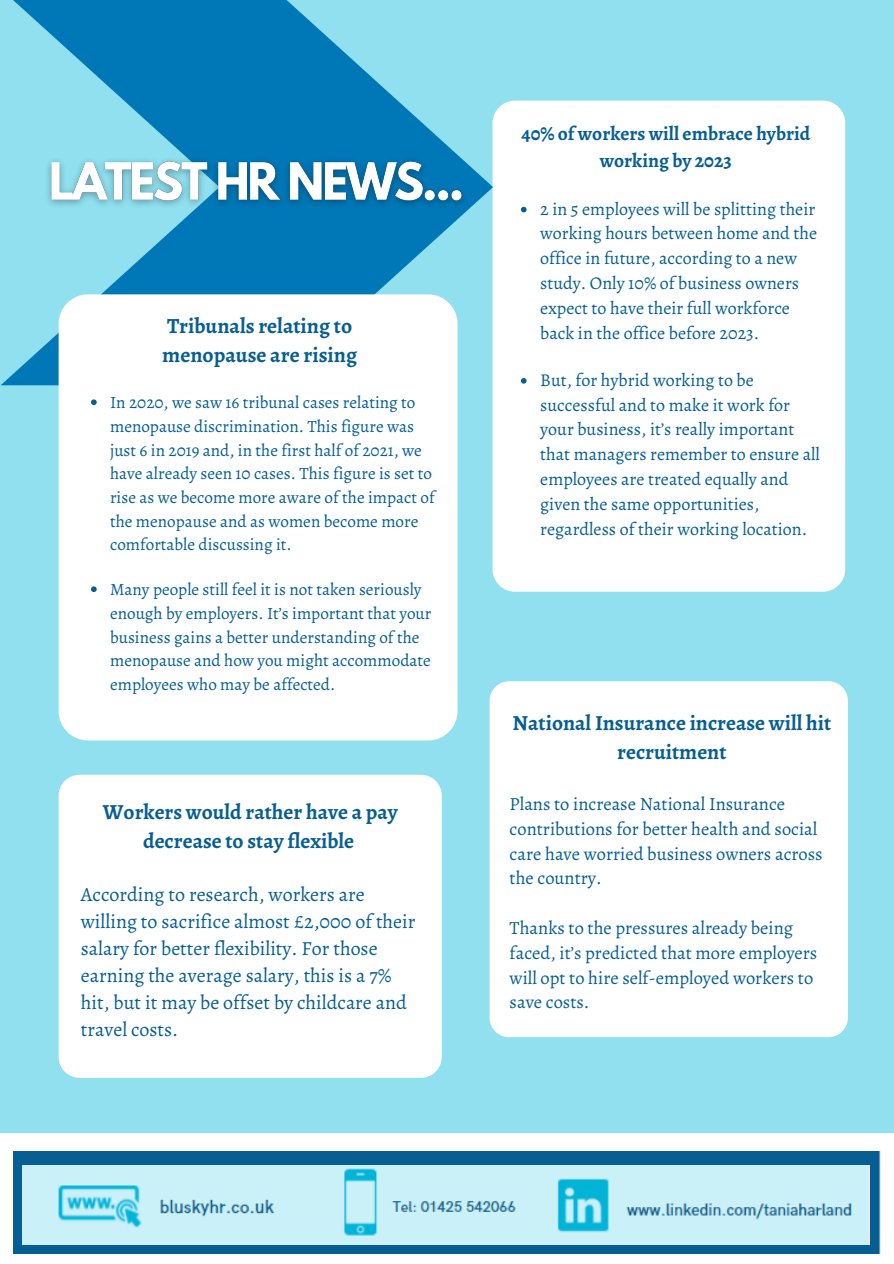
<style>
.page{position:relative;width:894px;height:1264px;background:#fff}
.page>*{position:absolute;margin:0;border:0;box-sizing:border-box;transform-origin:0 0}
.t1{font:700 21.6px "Alegreya";color:#075e92}
.t2{font:700 21.45px/29.2px "Alegreya";color:#075e92;text-align:center}
.t3{font:19.95px/27px "Alegreya";color:#075e92}
.t4{font:700 19.5px/27px "Alegreya";color:#075e92;text-align:center}
.t5{font:18.45px/24.8px "Alegreya";color:#075e92}
.t6{font:18px/24.8px "Alegreya";color:#075e92}
.t7{font:17.1px/23.7px "Alegreya";color:#075e92}
</style>
<div class="page">
<div style="left:0;top:0;width:893px;height:1263px;background:#90e0ef"></div>
<div style="left:492px;top:101px;width:353px;height:490px;background:#fff;border-radius:22px"></div>
<div style="left:489px;top:681px;width:358px;height:356px;background:#fff;border-radius:19px"></div>
<div style="left:59px;top:774px;width:382px;height:303px;background:#fff;border-radius:21px"></div>
<svg style="left:1px;top:0;width:492px;height:385px;fill:#0077b6"></svg>
<svg style="left:520px;top:207px;width:6px;height:5px"></svg>
<svg style="left:520px;top:378px;width:6px;height:5px"></svg>
<img style="left:38px;top:149px;width:435px;height:80px">
<div style="left:59px;top:294px;width:398px;height:446px;background:#fff;border-radius:29px"></div>
<div style="left:0;top:1133px;width:893px;height:130px;background:#fff"></div>
<div style="left:13px;top:1151px;width:866px;height:102px;background:#075e92"></div>
<svg style="left:91px;top:399px;width:6px;height:6px"></svg>
<svg style="left:91px;top:586px;width:6px;height:6px"></svg>
<img style="left:23px;top:1165px;width:845px;height:79px">
<p class="t1" style="left:167px;top:311px;width:187px">Tribunals relating to</p>
<p class="t1" style="left:162px;top:340px;width:196px">menopause are rising</p>
<p class="t7" style="left:110px;top:391px;width:326px">In 2020, we saw 16 tribunal cases relating to menopause discrimination. This figure was just 6 in 2019 and, in the first half of 2021, we have already seen 10 cases. This figure is set to rise as we become more aware of the impact of the menopause and as women become more comfortable discussing it.</p>
<p class="t7" style="left:110px;top:578px;width:323px">Many people still feel it is not taken seriously enough by employers. It’s important that your business gains a better understanding of the menopause and how you might accommodate employees who may be affected.</p>
<p class="t2" style="left:103px;top:796px;width:296px">Workers would rather have a pay decrease to stay flexible</p>
<p class="t3" style="left:81px;top:880px;width:336px">According to research, workers are willing to sacrifice almost £2,000 of their salary for better flexibility. For those earning the average salary, this is a 7% hit, but it may be offset by childcare and travel costs.</p>
<p class="t4" style="left:521px;top:120px;width:290px">40% of workers will embrace hybrid working by 2023</p>
<p class="t6" style="left:540px;top:196px;width:278px">2 in 5 employees will be splitting their working hours between home and the office in future, according to a new study. Only 10% of business owners expect to have their full workforce back in the office before 2023.</p>
<p class="t6" style="left:540px;top:367px;width:281px">But, for hybrid working to be successful and to make it work for your business, it’s really important that managers remember to ensure all employees are treated equally and given the same opportunities, regardless of their working location.</p>
<p class="t2" style="left:512px;top:708px;width:320px">National Insurance increase will hit recruitment</p>
<p class="t5" style="left:509px;top:791px;width:314px">Plans to increase National Insurance contributions for better health and social care have worried business owners across the country.</p>
<p class="t5" style="left:509px;top:915px;width:309px">Thanks to the pressures already being faced, it’s predicted that more employers will opt to hire self-employed workers to save costs.</p>
</div>
